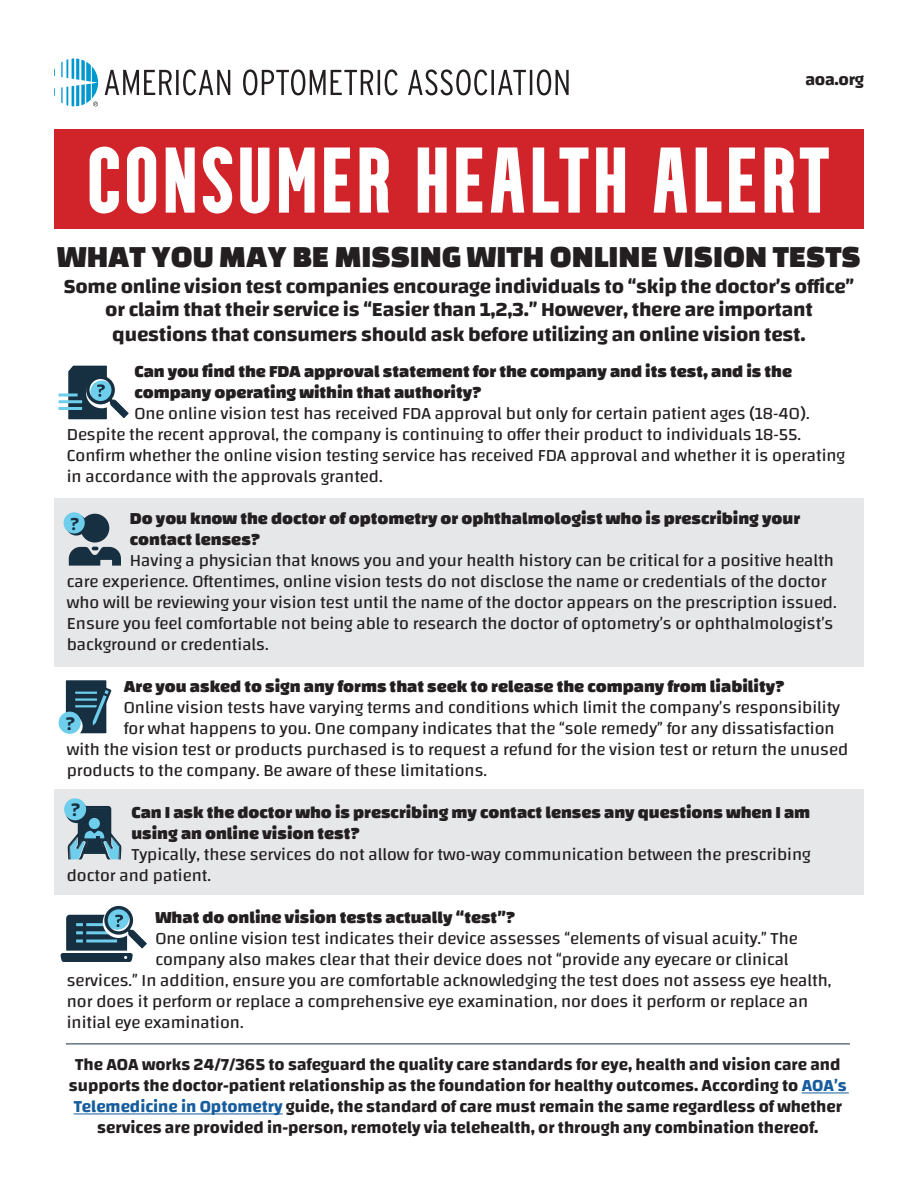
<style>
.page{position:relative;width:918px;height:1188px;background:#fff}
.page>*{position:absolute;margin:0;border:0;box-sizing:border-box;transform-origin:0 0}
.t1{font:700 93px "Theater";letter-spacing:.01em;color:#fff}
.t2{font:900 30px "Changa";color:#231f20}
.t3{font:700 19.5px/24px "Changa";letter-spacing:-.01em;color:#231f20;text-align:center}
.t4{font:600 18.9px "Changa";color:#163042}
.t5{font:600 18.75px "Changa";color:#163042}
.t6{font:600 18px "Changa";color:#163042}
.t7{font:16.5px/21px "Changa";color:#231f20}
.t8{font:900 16.5px/21px "Changa";color:#231f20}
.t9{font:700 16.5px/21px "Changa";color:#231f20;text-align:center}
.s1{color:#175d9e}
</style>
<div class="page">
<div style="left:54px;top:789px;width:810px;height:106px;background:#e6e7e9"></div>
<div style="left:54px;top:499px;width:810px;height:168px;background:#e6e7e9"></div>
<div style="left:54px;top:129px;width:810px;height:100px;background:#d1232a"></div>
<hr style="left:802px;top:1093px;width:47px;height:1px;background:#175d9e">
<hr style="left:74px;top:1114px;width:209px;height:1px;background:#175d9e">
<div style="left:66px;top:680px;width:40px;height:53px;background:#163042;border:2px solid #163042"></div>
<hr style="left:75px;top:692px;width:22px;height:2px;background:#6eceeb">
<hr style="left:75px;top:698px;width:22px;height:3px;background:#6eceeb">
<hr style="left:75px;top:705px;width:22px;height:2px;background:#6eceeb">
<svg style="left:89px;top:686px;width:23px;height:47px"></svg>
<div style="left:60px;top:715px;width:23px;height:22px;background:#fff;border-radius:50%"></div>
<div style="left:59px;top:712px;width:22px;height:22px;background:#6eceeb;border-radius:50%"></div>
<hr style="left:58px;top:393px;width:20px;height:3px;background:#6eceeb">
<hr style="left:58px;top:400px;width:24px;height:3px;background:#6eceeb">
<hr style="left:58px;top:407px;width:24px;height:3px;background:#6eceeb">
<svg style="left:68px;top:366px;width:61px;height:53px"></svg>
<div style="left:64px;top:798px;width:22px;height:22px;background:#6eceeb;border-radius:50%"></div>
<svg style="left:68px;top:806px;width:54px;height:53px"></svg>
<svg style="left:106px;top:907px;width:23px;height:23px"></svg>
<div style="left:104px;top:906px;width:29px;height:29px;border:3px solid #163042;border-radius:50%"></div>
<svg style="left:61px;top:915px;width:86px;height:47px"></svg>
<div style="left:80px;top:514px;width:29px;height:29px;background:#163042;border-radius:50%"></div>
<svg style="left:69px;top:547px;width:52px;height:19px"></svg>
<svg style="left:66px;top:514px;width:21px;height:22px"></svg>
<div style="left:64px;top:512px;width:21px;height:22px;background:#6eceeb;border-radius:50%"></div>
<hr style="left:66px;top:1044px;width:784px;height:1px;background:#163042">
<svg style="left:105px;top:69px;width:464px;height:26px"></svg>
<svg style="left:61px;top:58px;width:37px;height:48px"></svg>
<p class="t9" style="left:805px;top:68px;width:60px">aoa.org</p>
<p class="t1" style="left:85px;top:127px;width:747px">CONSUMER HEALTH ALERT</p>
<p class="t2" style="left:57px;top:232px;width:805px">WHAT YOU MAY BE MISSING WITH ONLINE VISION TESTS</p>
<p class="t3" style="left:64px;top:273px;width:792px">Some online vision test companies encourage individuals to “skip the doctor’s office” or claim that their service is “Easier than 1,2,3.” However, there are important questions that consumers should ask before utilizing an online vision test.</p>
<p class="t8" style="left:134px;top:360px;width:659px">Can you find the FDA approval statement for the company and its test, and is the company operating within that authority?</p>
<p class="t7" style="left:67px;top:402px;width:780px;text-indent:68px">One online vision test has received FDA approval but only for certain patient ages (18-40).<br>Despite the recent approval, the company is continuing to offer their product to individuals 18-55.<br>Confirm whether the online vision testing service has received FDA approval and whether it is operating in accordance with the approvals granted.</p>
<p class="t8" style="left:130px;top:507px;width:672px">Do you know the doctor of optometry or ophthalmologist who is prescribing your contact lenses?</p>
<p class="t7" style="left:67px;top:549px;width:771px;text-indent:63px">Having a physician that knows you and your health history can be critical for a positive health care experience. Oftentimes, online vision tests do not disclose the name or credentials of the doctor who will be reviewing your vision test until the name of the doctor appears on the prescription issued.<br>Ensure you feel comfortable not being able to research the doctor of optometry’s or ophthalmologist’s background or credentials.</p>
<p class="t8" style="left:124px;top:675px;width:663px">Are you asked to sign any forms that seek to release the company from liability?</p>
<p class="t7" style="left:124px;top:696px;width:718px">Online vision tests have varying terms and conditions which limit the company’s responsibility</p>
<p class="t7" style="left:124px;top:717px;width:712px">for what happens to you. One company indicates that the “sole remedy” for any dissatisfaction</p>
<p class="t7" style="left:67px;top:738px;width:783px">with the vision test or products purchased is to request a refund for the vision test or return the unused</p>
<p class="t7" style="left:67px;top:759px;width:422px">products to the company. Be aware of these limitations.</p>
<p class="t8" style="left:131px;top:801px;width:680px">Can I ask the doctor who is prescribing my contact lenses any questions when I am using an online vision test?</p>
<p class="t7" style="left:67px;top:843px;width:745px;text-indent:65px">Typically, these services do not allow for two-way communication between the prescribing doctor and patient.</p>
<p class="t8" style="left:155px;top:906px;width:362px">What do online vision tests actually “test”?</p>
<p class="t7" style="left:155px;top:927px;width:644px">One online vision test indicates their device assesses “elements of visual acuity.” The</p>
<p class="t7" style="left:155px;top:948px;width:635px">company also makes clear that their device does not “provide any eyecare or clinical</p>
<p class="t7" style="left:67px;top:969px;width:766px">services.” In addition, ensure you are comfortable acknowledging the test does not assess eye health,</p>
<p class="t7" style="left:67px;top:990px;width:743px">nor does it perform or replace a comprehensive eye examination, nor does it perform or replace an</p>
<p class="t7" style="left:67px;top:1011px;width:178px">initial eye examination.</p>
<p class="t9" style="left:69px;top:1053px;width:780px">The AOA works 24/7/365 to safeguard the quality care standards for eye, health and vision care and supports the doctor-patient relationship as the foundation for healthy outcomes. According to <span class="s1">AOA’s Telemedicine in Optometry</span> guide, the standard of care must remain the same regardless of whether services are provided in-person, remotely via telehealth, or through any combination thereof.</p>
<p class="t6" style="left:70px;top:510px;width:12px">?</p>
<p class="t4" style="left:65px;top:709px;width:12px">?</p>
<p class="t5" style="left:70px;top:796px;width:12px">?</p>
</div>
